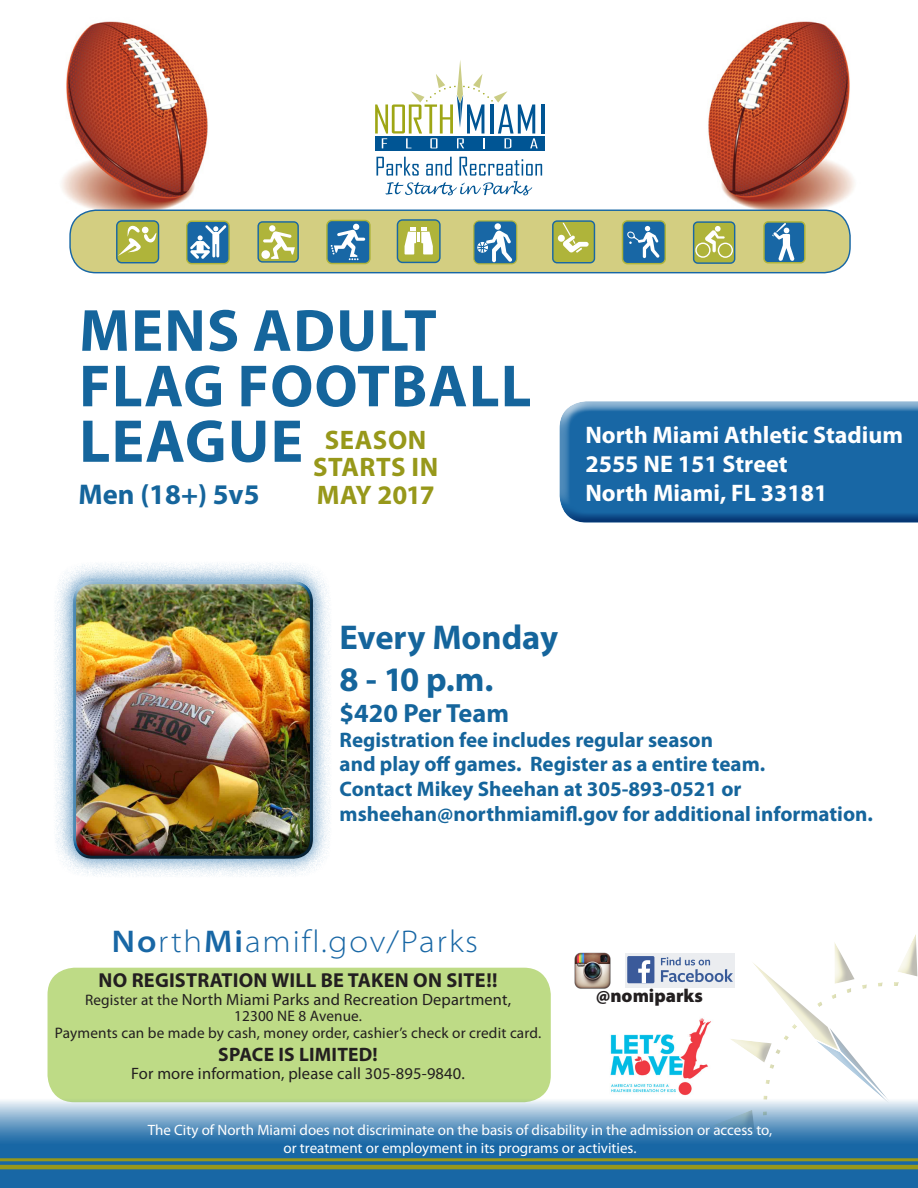
<style>
.page{position:relative;width:918px;height:1188px;background:#fff}
.page>*{position:absolute;margin:0;border:0;box-sizing:border-box;transform-origin:0 0}
.t1{font:700 60.9px "Myriad Pro";letter-spacing:.02em;color:#15659c}
.t2{font:700 60px/55.5px "Myriad Pro";letter-spacing:.02em;color:#15659c}
.t3{font:700 34.5px/41.4px "Myriad Pro";color:#15659c}
.t4{font:300 semi-expanded 31.5px "Myriad Pro";letter-spacing:.06em;color:#1867a5}
.t5{font:700 28.5px "Myriad Pro";color:#15659c}
.t6{font:700 26.85px/27.5px "Myriad Pro";letter-spacing:.02em;color:#97981a;text-align:center}
.t7{font:700 26.25px "Myriad Pro";color:#15659c}
.t8{font:700 24px/28.8px "Myriad Pro";color:#fff}
.t9{font:700 21px/24.6px "Myriad Pro";color:#15659c}
.t10{font:700 20.25px "Myriad Pro";letter-spacing:.01em;color:#231f20}
.t11{font:700 19.5px "Myriad Pro";letter-spacing:.01em;color:#231f20}
.t12{font:900 18.75px "Myriad Pro";color:#231f20}
.t13{font:16.5px "Myriad Pro";letter-spacing:.01em;color:#231f20}
.t14{font:16.35px "Myriad Pro";letter-spacing:.01em;color:#231f20}
.t15{font:15.3px "Myriad Pro";letter-spacing:.01em;color:#231f20}
.t16{font:15px "Myriad Pro";color:#fff}
.s1{font-weight:600}
.s2{font-size:15.3px}
.s3{font-size:15px}
</style>
<div class="page">
<img style="left:610px;top:1034px;width:37px;height:59px">
<div style="left:625px;top:954px;width:110px;height:34px;background:#ebedf0"></div>
<div style="left:627px;top:956px;width:27px;height:27px;background:#3b5a9a;border-radius:2px"></div>
<svg style="left:638px;top:960px;width:9px;height:23px"></svg>
<img style="left:574px;top:952px;width:37px;height:37px">
<img style="left:684px;top:21px;width:170px;height:197px">
<img style="left:62px;top:21px;width:169px;height:197px">
<div style="left:54px;top:562px;width:278px;height:316px;background:#1867a5;opacity:.75"></div>
<div style="left:73px;top:585px;width:240px;height:275px;background:#231f20;opacity:.75"></div>
<div style="left:558px;top:390px;width:360px;height:117px;background:#fff;opacity:.75"></div>
<div style="left:558px;top:408px;width:360px;height:115px;background:#15659c;opacity:.75"></div>
<div style="left:48px;top:968px;width:503px;height:134px;background:#bedb86;border-radius:27px"></div>
<svg style="left:647px;top:934px;width:271px;height:164px"></svg>
<div style="left:0;top:1145px;width:918px;height:43px;background:#1867a5"></div>
<svg style="left:0;top:1098px;width:918px;height:47px;background:#7ba8c7"></svg>
<hr style="left:0;top:1165px;width:918px;height:4px;background:#97981a">
<hr style="left:0;top:1158px;width:918px;height:3px;background:#97981a">
<svg style="left:376px;top:157px;width:166px;height:38px"></svg>
<hr style="left:541px;top:104px;width:3px;height:30px;background:#005594">
<div style="left:375px;top:136px;width:169px;height:14px;background:#005594"></div>
<svg style="left:375px;top:60px;width:163px;height:88px"></svg>
<div style="left:70px;top:210px;width:780px;height:63px;background:#d3ce81;border-radius:26px"></div>
<div style="left:69px;top:210px;width:782px;height:63px;border:1px solid #1867a5;border-radius:26px"></div>
<div style="left:187px;top:221px;width:42px;height:43px;background:#1867a5;border-radius:5px"></div>
<div style="left:186px;top:221px;width:44px;height:43px;border:1px solid #afb43a;border-radius:5px"></div>
<svg style="left:190px;top:225px;width:36px;height:34px"></svg>
<div style="left:327px;top:220px;width:43px;height:44px;background:#1867a5;border-radius:5px"></div>
<div style="left:326px;top:220px;width:45px;height:44px;border:1px solid #afb43a;border-radius:5px"></div>
<svg style="left:331px;top:224px;width:34px;height:36px"></svg>
<div style="left:553px;top:221px;width:41px;height:42px;background:#afb43a;border-radius:4px"></div>
<div style="left:552px;top:220px;width:43px;height:43px;border:1px solid #1867a5;border-radius:4px"></div>
<div style="left:558px;top:235px;width:7px;height:7px;background:#fff;border-radius:50%"></div>
<svg style="left:562px;top:223px;width:27px;height:30px"></svg>
<div style="left:397px;top:220px;width:43px;height:42px;background:#afb43a;border-radius:5px"></div>
<div style="left:397px;top:219px;width:44px;height:44px;border:1px solid #1867a5;border-radius:5px"></div>
<svg style="left:405px;top:227px;width:28px;height:28px"></svg>
<div style="left:764px;top:222px;width:41px;height:41px;background:#1867a5;border-radius:4px"></div>
<div style="left:763px;top:221px;width:43px;height:42px;border:1px solid #afb43a;border-radius:4px"></div>
<svg style="left:772px;top:223px;width:23px;height:38px"></svg>
<div style="left:694px;top:222px;width:41px;height:41px;background:#afb43a;border-radius:4px"></div>
<div style="left:693px;top:221px;width:42px;height:43px;border:1px solid #1867a5;border-radius:4px"></div>
<svg style="left:695px;top:226px;width:38px;height:32px"></svg>
<div style="left:623px;top:221px;width:42px;height:43px;background:#1867a5;border-radius:5px"></div>
<div style="left:622px;top:220px;width:44px;height:44px;border:1px solid #afb43a;border-radius:5px"></div>
<div style="left:117px;top:221px;width:42px;height:42px;background:#afb43a;border-radius:5px"></div>
<div style="left:116px;top:220px;width:43px;height:43px;border:1px solid #1867a5;border-radius:5px"></div>
<div style="left:258px;top:222px;width:40px;height:40px;background:#afb43a;border-radius:4px"></div>
<div style="left:257px;top:221px;width:42px;height:42px;border:1px solid #1867a5;border-radius:4px"></div>
<div style="left:474px;top:221px;width:43px;height:43px;background:#1867a5;border-radius:5px"></div>
<div style="left:473px;top:220px;width:44px;height:44px;border:1px solid #afb43a;border-radius:5px"></div>
<div style="left:495px;top:223px;width:6px;height:7px;background:#fff;border-radius:50%"></div>
<svg style="left:477px;top:231px;width:35px;height:31px"></svg>
<svg style="left:627px;top:226px;width:32px;height:32px"></svg>
<svg style="left:118px;top:225px;width:38px;height:31px"></svg>
<div style="left:269px;top:225px;width:6px;height:7px;background:#fff;border-radius:50%"></div>
<svg style="left:263px;top:231px;width:32px;height:28px"></svg>
<div style="left:261px;top:250px;width:9px;height:9px;background:#fff;border-radius:50%"></div>
<p class="t2" style="left:79px;top:304px;width:454px">MENS ADULT<br>FLAG FOOTBALL</p>
<p class="t1" style="left:79px;top:407px;width:225px">LEAGUE</p>
<p class="t5" style="left:79px;top:478px;width:183px">Men (18+) 5v5</p>
<p class="t6" style="left:313px;top:426px;width:127px">SEASON<br>STARTS IN<br>MAY 2017</p>
<p class="t8" style="left:585px;top:421px;width:319px">North Miami Athletic Stadium<br>2555 NE 151 Street<br>North Miami, FL 33181</p>
<p class="t3" style="left:340px;top:617px;width:220px">Every Monday<br>8 - 10 p.m.</p>
<p class="t7" style="left:340px;top:699px;width:171px">$420 Per Team</p>
<p class="t9" style="left:340px;top:728px;width:427px">Registration fee includes regular season<br>and play off games. Register as a entire team.</p>
<p class="t9" style="left:340px;top:777px;width:535px">Contact Mikey Sheehan at 305-893-0521 or msheehan@northmiamifl.gov for additional information.</p>
<p class="t4" style="left:112px;top:924px;width:368px"><span class="s1">No</span>rth<span class="s1">Mi</span>amifl.gov/Parks</p>
<p class="t10" style="left:99px;top:968px;width:400px">NO REGISTRATION WILL BE TAKEN ON SITE!!</p>
<p class="t14" style="left:85px;top:990px;width:427px"><span class="s2">Register at</span> <span class="s3">the</span> North Miami Parks and Recreation Department,</p>
<p class="t15" style="left:234px;top:1008px;width:129px">12300 NE 8 Avenue.</p>
<p class="t15" style="left:55px;top:1025px;width:488px">Payments can be made by cash, money order, cashier’s check or credit card.</p>
<p class="t11" style="left:218px;top:1043px;width:161px">SPACE IS LIMITED!</p>
<p class="t13" style="left:131px;top:1064px;width:335px">For more information, please call 305-895-9840.</p>
<p class="t12" style="left:596px;top:985px;width:109px">@nomiparks</p>
<p class="t16" style="left:148px;top:1122px;width:626px">The City of North Miami does not discriminate on the basis of disability in the admission or access to,</p>
<p class="t16" style="left:284px;top:1140px;width:354px">or treatment or employment in its programs or activities.</p>
</div>
